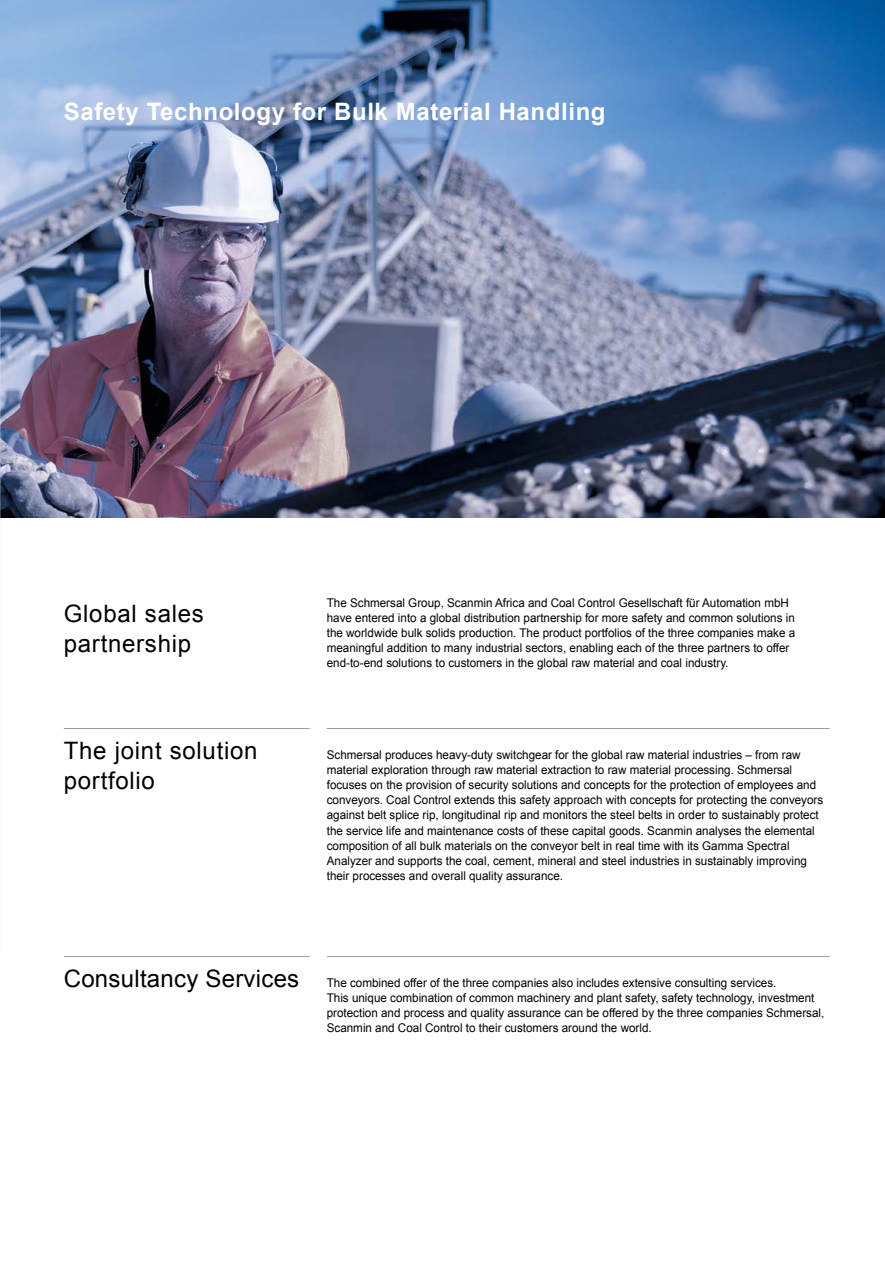
<style>
.page{position:relative;width:885px;height:1263px;background:#fff}
.page>*{position:absolute;margin:0;border:0;box-sizing:border-box;transform-origin:0 0}
.t1{font:24px/30.5px "Arial";letter-spacing:.03em;color:#000}
.t2{font:700 24px "Arial";letter-spacing:.025em;color:#fff}
.t3{font:12px/15.1px "Arial";color:#000}
.s1{font-size:24px}
</style>
<div class="page">
<img style="left:0;top:0;width:884px;height:517px">
<hr style="left:64px;top:728px;width:245px;height:1px;background:#9d9d9c">
<hr style="left:327px;top:728px;width:502px;height:1px;background:#9d9d9c">
<hr style="left:64px;top:956px;width:245px;height:1px;background:#9d9d9c">
<hr style="left:327px;top:956px;width:502px;height:1px;background:#9d9d9c">
<h1 class="t2" style="left:64px;top:96px;width:543px">Safety Technology for Bulk Material Handling</h1>
<h1 class="t1" style="left:64px;top:598px;width:141px">Global sales partnership</h1>
<p class="t3" style="left:327px;top:595px;width:470px">The Schmersal Group, Scanmin Africa and Coal Control Gesellschaft für Automation mbH have entered into a global distribution partnership for more safety and common solutions in the worldwide bulk solids production. The product portfolios of the three companies make a meaningful addition to many industrial sectors, enabling each of the three partners to offer end-to-end solutions to customers in the global raw material and coal industry.</p>
<h1 class="t1" style="left:64px;top:735px;width:195px">The joint solution portfolio</h1>
<p class="t3" style="left:327px;top:747px;width:498px">Schmersal produces heavy-duty switchgear for the global raw material industries – from raw material exploration through raw material extraction to raw material processing. Schmersal focuses on the provision of security solutions and concepts for the protection of employees and conveyors. Coal Control extends this safety approach with concepts for protecting the conveyors against belt splice rip, longitudinal rip and monitors the steel belts in order to sustainably protect the service life and maintenance costs of these capital goods. Scanmin analyses the elemental composition of all bulk materials on the conveyor belt in real time with its Gamma Spectral Analyzer and supports the coal, cement, mineral and steel industries in sustainably improving their processes and overall quality assurance.</p>
<p class="t3" style="left:327px;top:975px;width:499px;text-indent:-263px"><span class="s1">Consultancy Services</span> The combined offer of the three companies also includes extensive consulting services.<br>This unique combination of common machinery and plant safety, safety technology, investment protection and process and quality assurance can be offered by the three companies Schmersal, Scanmin and Coal Control to their customers around the world.</p>
</div>
